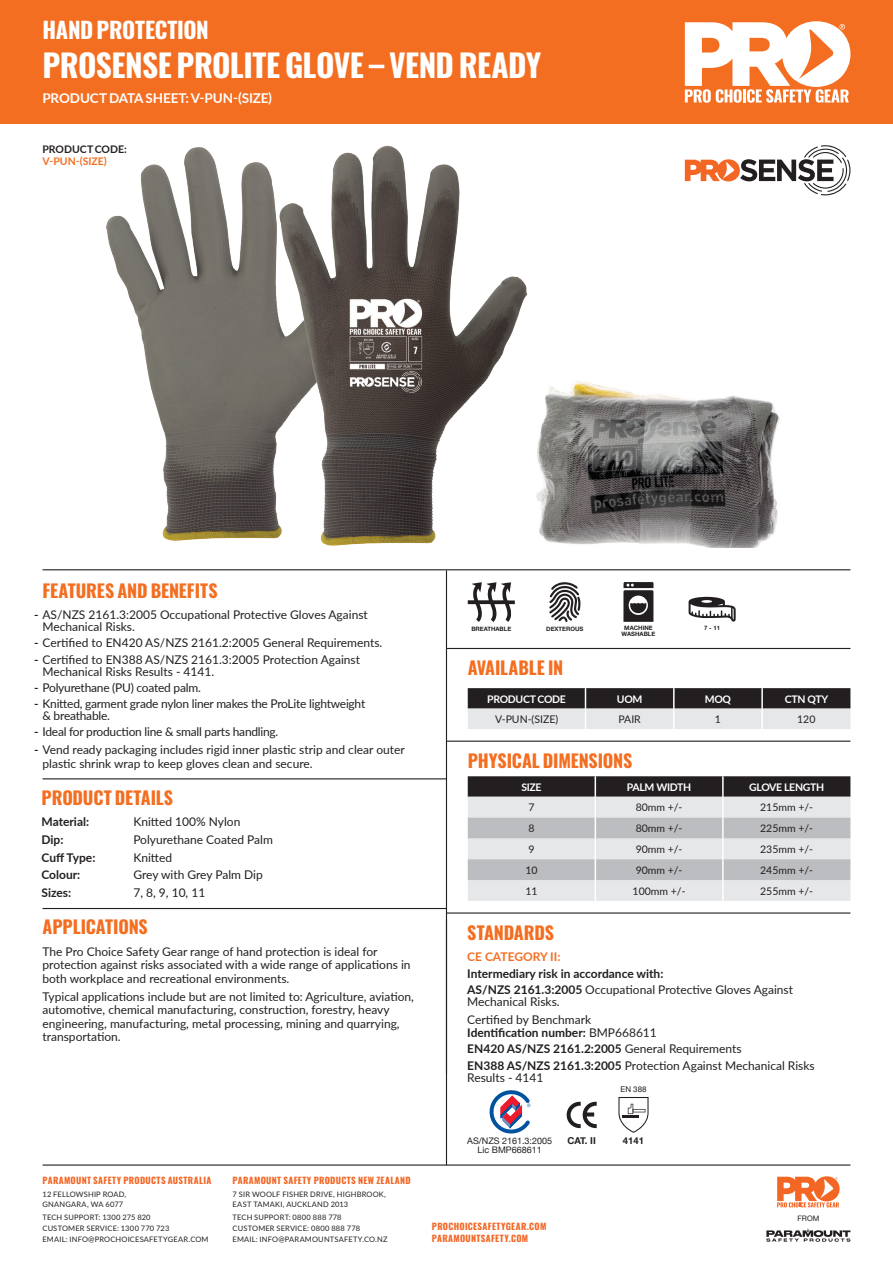
<style>
.page{position:relative;width:893px;height:1263px;background:#fff}
.page>*{position:absolute;margin:0;border:0;box-sizing:border-box;transform-origin:0 0}
.t1{font:700 31.5px "Oswald";letter-spacing:-.015em;color:#fff}
.t2{font:700 22.5px "Oswald";letter-spacing:-.015em;color:#fff}
.t3{font:700 18px "Oswald";letter-spacing:-.005em;color:#f36e21}
.t4{font:700 13.5px "Lato";letter-spacing:-.01em;color:#fff}
.t5{font:12px/13.5px "Lato";color:#231f20}
.t6{font:12px/12px "Lato";letter-spacing:-.02em;color:#231f20}
.t7{font:700 12px "Lato";color:#231f20}
.t8{font:700 12px "Lato";color:#f36e21}
.t9{font:10.5px "Lato";color:#231f20}
.t10{font:700 10.5px "Lato";letter-spacing:-.03em;color:#fff}
.t11{font:700 10.5px/11.7px "Lato";color:#231f20}
.t12{font:700 9.45px "Helvetica Neue";color:#231f20}
.t13{font:700 9px "Oswald";letter-spacing:.035em;color:#f36624}
.t14{font:9px "Helvetica Neue";color:#231f20}
.t15{font:7.95px "Helvetica Neue";color:#231f20}
.t16{font:7.5px/10.8px "Lato";letter-spacing:.025em;color:#231f20}
.t17{font:7.5px "Helvetica Neue";color:#231f20}
.t18{font:700 6px "Helvetica Neue";color:#231f20}
.s1{color:#f36e21}
.s2{font-weight:700}
.s3{font-weight:400}
</style>
<div class="page">
<img style="left:106px;top:145px;width:422px;height:401px">
<div style="left:0;top:0;width:893px;height:124px;background:#f36e21"></div>
<svg style="left:685px;top:21px;width:165px;height:82px"></svg>
<hr style="left:43px;top:1164px;width:807px;height:1px;background:#231f20">
<svg style="left:777px;top:1176px;width:63px;height:31px"></svg>
<svg style="left:766px;top:1228px;width:84px;height:14px"></svg>
<svg style="left:468px;top:688px;width:382px;height:41px;background:#878687"></svg>
<hr style="left:673px;top:688px;width:2px;height:21px;background:#fff">
<hr style="left:761px;top:688px;width:2px;height:21px;background:#fff">
<hr style="left:43px;top:569px;width:807px;height:1px;background:#231f20">
<hr style="left:43px;top:778px;width:403px;height:1px;background:#231f20">
<hr style="left:43px;top:908px;width:403px;height:1px;background:#231f20">
<svg style="left:468px;top:776px;width:382px;height:125px;background:#b9b9bb"></svg>
<hr style="left:722px;top:880px;width:2px;height:21px;background:#fff">
<hr style="left:446px;top:570px;width:1px;height:503px;background:#231f20">
<hr style="left:446px;top:648px;width:404px;height:1px;background:#231f20">
<hr style="left:446px;top:741px;width:404px;height:1px;background:#231f20">
<hr style="left:446px;top:912px;width:404px;height:1px;background:#231f20">
<svg style="left:688px;top:597px;width:48px;height:25px"></svg>
<svg style="left:468px;top:582px;width:47px;height:40px"></svg>
<svg style="left:623px;top:582px;width:31px;height:40px"></svg>
<svg style="left:549px;top:582px;width:31px;height:40px"></svg>
<svg style="left:618px;top:1097px;width:30px;height:36px"></svg>
<svg style="left:567px;top:1102px;width:30px;height:26px"></svg>
<svg style="left:489px;top:1090px;width:41px;height:44px"></svg>
<hr style="left:446px;top:920px;width:1px;height:245px;background:#231f20">
<svg style="left:685px;top:145px;width:165px;height:50px"></svg>
<img style="left:522px;top:377px;width:258px;height:171px">
<p class="t2" style="left:43px;top:19px;width:168px">HAND PROTECTION</p>
<p class="t1" style="left:43px;top:48px;width:500px">PROSENSE PROLITE GLOVE – VEND READY</p>
<p class="t4" style="left:43px;top:88px;width:231px">PRODUCT DATA SHEET: V-PUN-(SIZE)</p>
<p class="t11" style="left:43px;top:143px;width:86px">PRODUCT CODE:<br><span class="s1">V-PUN-(SIZE)</span></p>
<p class="t3" style="left:43px;top:581px;width:177px">FEATURES AND BENEFITS</p>
<p class="t5" style="left:43px;top:608px;width:327px;line-height:12px;text-indent:-9px"><span class="s2">-</span> AS/NZS 2161.3:2005 Occupational Protective Gloves Against<br>Mechanical Risks.</p>
<p class="t5" style="left:34px;top:636px;width:350px"><span class="s2">-</span> Certified to EN420 AS/NZS 2161.2:2005 General Requirements.</p>
<p class="t5" style="left:43px;top:653px;width:319px;line-height:12px;text-indent:-9px"><span class="s2">-</span> Certified to EN388 AS/NZS 2161.3:2005 Protection Against<br>Mechanical Risks Results - 4141.</p>
<p class="t6" style="left:34px;top:681px;width:168px"><span class="s2">-</span> Polyurethane (PU) coated palm.</p>
<p class="t6" style="left:43px;top:697px;width:324px;text-indent:-9px"><span class="s2">-</span> Knitted, garment grade nylon liner makes the ProLite lightweight &amp; breathable.</p>
<p class="t6" style="left:34px;top:725px;width:246px"><span class="s2">-</span> Ideal for production line &amp; small parts handling.</p>
<p class="t5" style="left:43px;top:742px;width:364px;text-indent:-9px"><span class="s2">-</span> Vend ready packaging includes rigid inner plastic strip and clear outer plastic shrink wrap to keep gloves clean and secure.</p>
<p class="t3" style="left:41px;top:788px;width:133px">PRODUCT DETAILS</p>
<p class="t7" style="left:41px;top:813px;width:49px">Material:</p>
<p class="t7" style="left:41px;top:831px;width:23px">Dip:</p>
<p class="t7" style="left:41px;top:848px;width:55px">Cuff Type:</p>
<p class="t7" style="left:41px;top:866px;width:40px">Colour:</p>
<p class="t7" style="left:41px;top:884px;width:31px">Sizes:</p>
<p class="t5" style="left:133px;top:814px;width:108px">Knitted 100% Nylon</p>
<p class="t5" style="left:133px;top:832px;width:141px">Polyurethane Coated Palm</p>
<p class="t5" style="left:133px;top:850px;width:40px">Knitted</p>
<p class="t5" style="left:133px;top:868px;width:131px">Grey with Grey Palm Dip</p>
<p class="t5" style="left:133px;top:885px;width:73px">7, 8, 9, 10, 11</p>
<p class="t3" style="left:43px;top:918px;width:107px">APPLICATIONS</p>
<p class="t5" style="left:43px;top:944px;width:370px">The Pro Choice Safety Gear range of hand protection is ideal for protection against risks associated with a wide range of applications in both workplace and recreational environments.</p>
<p class="t5" style="left:43px;top:989px;width:373px">Typical applications include but are not limited to: Agriculture, aviation, automotive, chemical manufacturing, construction, forestry, heavy engineering, manufacturing, metal processing, mining and quarrying, transportation.</p>
<p class="t18" style="left:471px;top:624px;width:41px">BREATHABLE</p>
<p class="t18" style="left:624px;top:623px;width:30px">MACHINE</p>
<p class="t18" style="left:704px;top:623px;width:17px">7 - 11</p>
<p class="t18" style="left:622px;top:629px;width:35px">WASHABLE</p>
<p class="t18" style="left:546px;top:624px;width:39px">DEXTEROUS</p>
<p class="t3" style="left:468px;top:659px;width:97px">AVAILABLE IN</p>
<p class="t10" style="left:487px;top:691px;width:80px">PRODUCT CODE</p>
<p class="t10" style="left:617px;top:691px;width:27px">UOM</p>
<p class="t10" style="left:705px;top:691px;width:28px">MOQ</p>
<p class="t10" style="left:785px;top:691px;width:45px">CTN QTY</p>
<p class="t9" style="left:495px;top:712px;width:65px">V-PUN-(SIZE)</p>
<p class="t9" style="left:618px;top:712px;width:24px">PAIR</p>
<p class="t9" style="left:715px;top:712px;width:8px">1</p>
<p class="t9" style="left:797px;top:712px;width:20px">120</p>
<p class="t3" style="left:468px;top:751px;width:166px">PHYSICAL DIMENSIONS</p>
<p class="t10" style="left:521px;top:779px;width:22px">SIZE</p>
<p class="t10" style="left:627px;top:779px;width:66px">PALM WIDTH</p>
<p class="t10" style="left:749px;top:779px;width:77px">GLOVE LENGTH</p>
<p class="t9" style="left:528px;top:800px;width:8px">7</p>
<p class="t9" style="left:636px;top:800px;width:48px">80mm +/-</p>
<p class="t9" style="left:760px;top:800px;width:54px">215mm +/-</p>
<p class="t9" style="left:528px;top:821px;width:8px">8</p>
<p class="t9" style="left:636px;top:821px;width:48px">80mm +/-</p>
<p class="t9" style="left:760px;top:821px;width:54px">225mm +/-</p>
<p class="t9" style="left:528px;top:841px;width:8px">9</p>
<p class="t9" style="left:636px;top:841px;width:48px">90mm +/-</p>
<p class="t9" style="left:760px;top:841px;width:54px">235mm +/-</p>
<p class="t9" style="left:525px;top:862px;width:14px">10</p>
<p class="t9" style="left:636px;top:862px;width:48px">90mm +/-</p>
<p class="t9" style="left:760px;top:862px;width:54px">245mm +/-</p>
<p class="t9" style="left:525px;top:883px;width:14px">11</p>
<p class="t9" style="left:633px;top:883px;width:54px">100mm +/-</p>
<p class="t9" style="left:760px;top:883px;width:54px">255mm +/-</p>
<p class="t3" style="left:467px;top:923px;width:88px">STANDARDS</p>
<p class="t8" style="left:467px;top:948px;width:95px">CE CATEGORY II:</p>
<p class="t7" style="left:467px;top:964px;width:198px">Intermediary risk in accordance with:</p>
<p class="t5" style="left:467px;top:983px;width:327px;line-height:12px"><span class="s2">AS/NZS 2161.3:2005</span> Occupational Protective Gloves Against<br>Mechanical Risks.</p>
<p class="t5" style="left:467px;top:1012px;width:191px">Certified by Benchmark<br><span class="s2">Identification number:</span> BMP668611</p>
<p class="t7" style="left:467px;top:1040px;width:276px">EN420 AS/NZS 2161.2:2005 <span class="s3">General Requirements</span></p>
<p class="t5" style="left:467px;top:1059px;width:349px;line-height:12px"><span class="s2">EN388 AS/NZS 2161.3:2005</span> Protection Against Mechanical Risks<br>Results - 4141</p>
<p class="t15" style="left:620px;top:1084px;width:27px">EN 388</p>
<p class="t14" style="left:467px;top:1134px;width:86px">AS/NZS 2161.3:2005</p>
<p class="t12" style="left:567px;top:1133px;width:30px">CAT. II</p>
<p class="t12" style="left:623px;top:1133px;width:23px">4141</p>
<p class="t14" style="left:478px;top:1143px;width:66px">Lic BMP668611</p>
<p class="t13" style="left:43px;top:1175px;width:170px">PARAMOUNT SAFETY PRODUCTS AUSTRALIA</p>
<p class="t16" style="left:43px;top:1188px;width:85px">12 FELLOWSHIP ROAD,<br>GNANGARA, WA 6077</p>
<p class="t16" style="left:43px;top:1212px;width:168px">TECH SUPPORT: 1300 275 820<br>CUSTOMER SERVICE: 1300 770 723<br>EMAIL: INFO@PROCHOICESAFETYGEAR.COM</p>
<p class="t17" style="left:797px;top:1212px;width:24px">FROM</p>
<p class="t13" style="left:233px;top:1175px;width:180px">PARAMOUNT SAFETY PRODUCTS NEW ZEALAND</p>
<p class="t16" style="left:233px;top:1188px;width:155px">7 SIR WOOLF FISHER DRIVE, HIGHBROOK,<br>EAST TAMAKI, AUCKLAND 2013</p>
<p class="t16" style="left:233px;top:1212px;width:157px">TECH SUPPORT: 0800 888 778<br>CUSTOMER SERVICE: 0800 888 778<br>EMAIL: INFO@PARAMOUNTSAFETY.CO.NZ</p>
<p class="t13" style="left:432px;top:1222px;width:116px">PROCHOICESAFETYGEAR.COM</p>
<p class="t13" style="left:432px;top:1233px;width:98px">PARAMOUNTSAFETY.COM</p>
</div>
